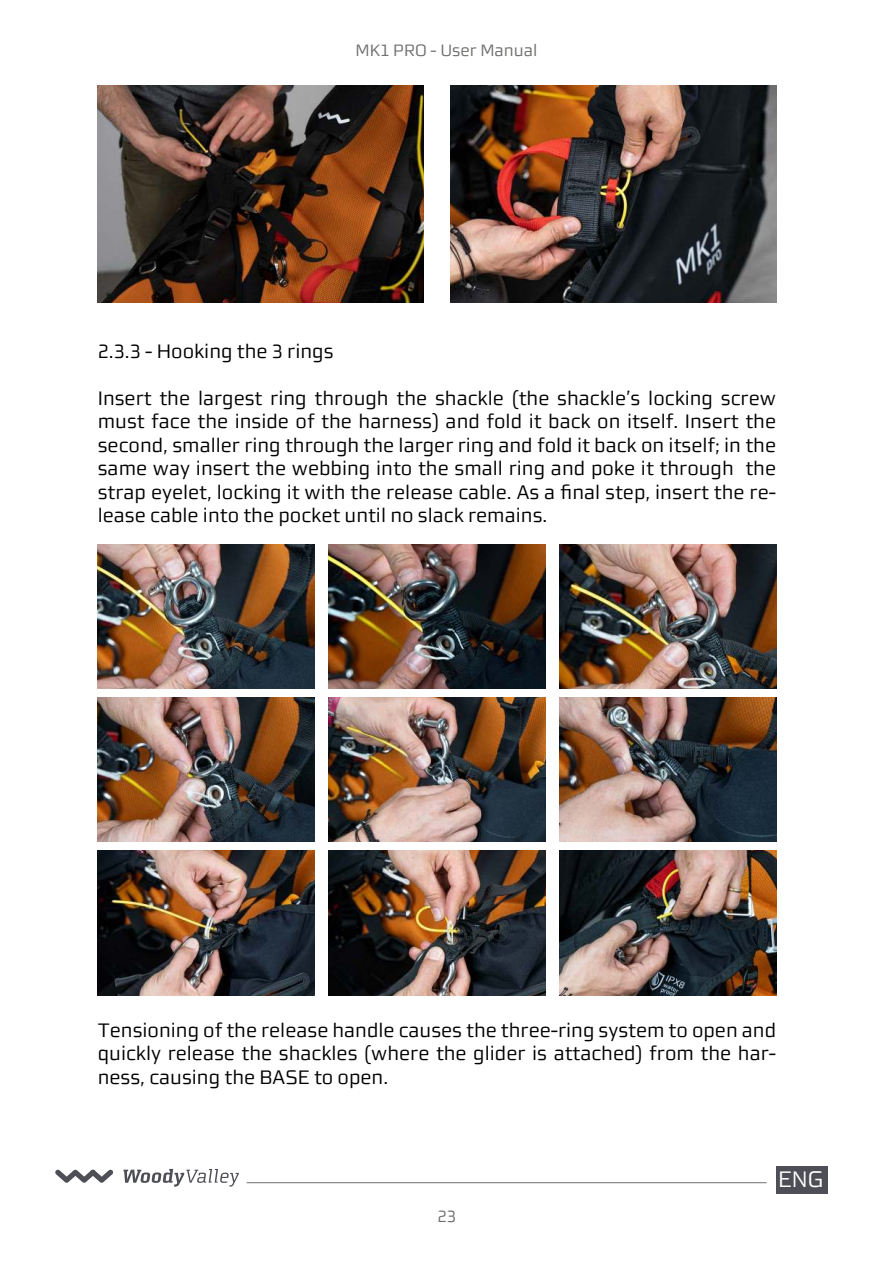
<style>
.page{position:relative;width:893px;height:1263px;background:#fff}
.page>*{position:absolute;margin:0;border:0;box-sizing:border-box;transform-origin:0 0}
.t1{font:22.5px "Morgan Sans Lining";color:#fff}
.t2{font:19.5px/23.4px "Morgan Sans Lining";color:#000;text-align:justify}
.t3{font:16.5px "Morgan Sans Lining";color:#6f6f6e}
</style>
<div class="page">
<hr style="left:247px;top:1182px;width:520px;height:1px;background:#6f6f6e">
<svg style="left:123px;top:1169px;width:116px;height:17px"></svg>
<svg style="left:55px;top:1169px;width:58px;height:14px"></svg>
<div style="left:776px;top:1166px;width:51px;height:28px;background:#4d4e56"></div>
<img style="left:98px;top:85px;width:325px;height:217px">
<img style="left:451px;top:85px;width:325px;height:217px">
<img style="left:97px;top:544px;width:217px;height:145px">
<img style="left:97px;top:697px;width:217px;height:145px">
<img style="left:560px;top:697px;width:216px;height:145px">
<img style="left:328px;top:544px;width:217px;height:145px">
<img style="left:98px;top:850px;width:217px;height:145px">
<img style="left:559px;top:544px;width:217px;height:145px">
<img style="left:328px;top:697px;width:217px;height:145px">
<img style="left:329px;top:850px;width:217px;height:145px">
<img style="left:560px;top:850px;width:216px;height:145px">
<p class="t3" style="left:355px;top:44px;width:184px">MK1 PRO - User Manual</p>
<p class="t2" style="left:98px;top:341px;width:237px">2.3.3 - Hooking the 3 rings</p>
<p class="t2" style="left:98px;top:388px;width:680px">Insert the largest ring through the shackle (the shackle’s locking screw must face the inside of the harness) and fold it back on itself. Insert the second, smaller ring through the larger ring and fold it back on itself; in the same way insert the webbing into the small ring and poke it through the strap eyelet, locking it with the release cable. As a final step, insert the re&shy;lease cable into the pocket until no slack remains.</p>
<p class="t2" style="left:98px;top:1020px;width:680px">Tensioning of the release handle causes the three-ring system to open and quickly release the shackles (where the glider is attached) from the har&shy;ness, causing the BASE to open.</p>
<p class="t3" style="left:437px;top:1209px;width:20px">23</p>
<p class="t1" style="left:778px;top:1170px;width:47px">ENG</p>
</div>
